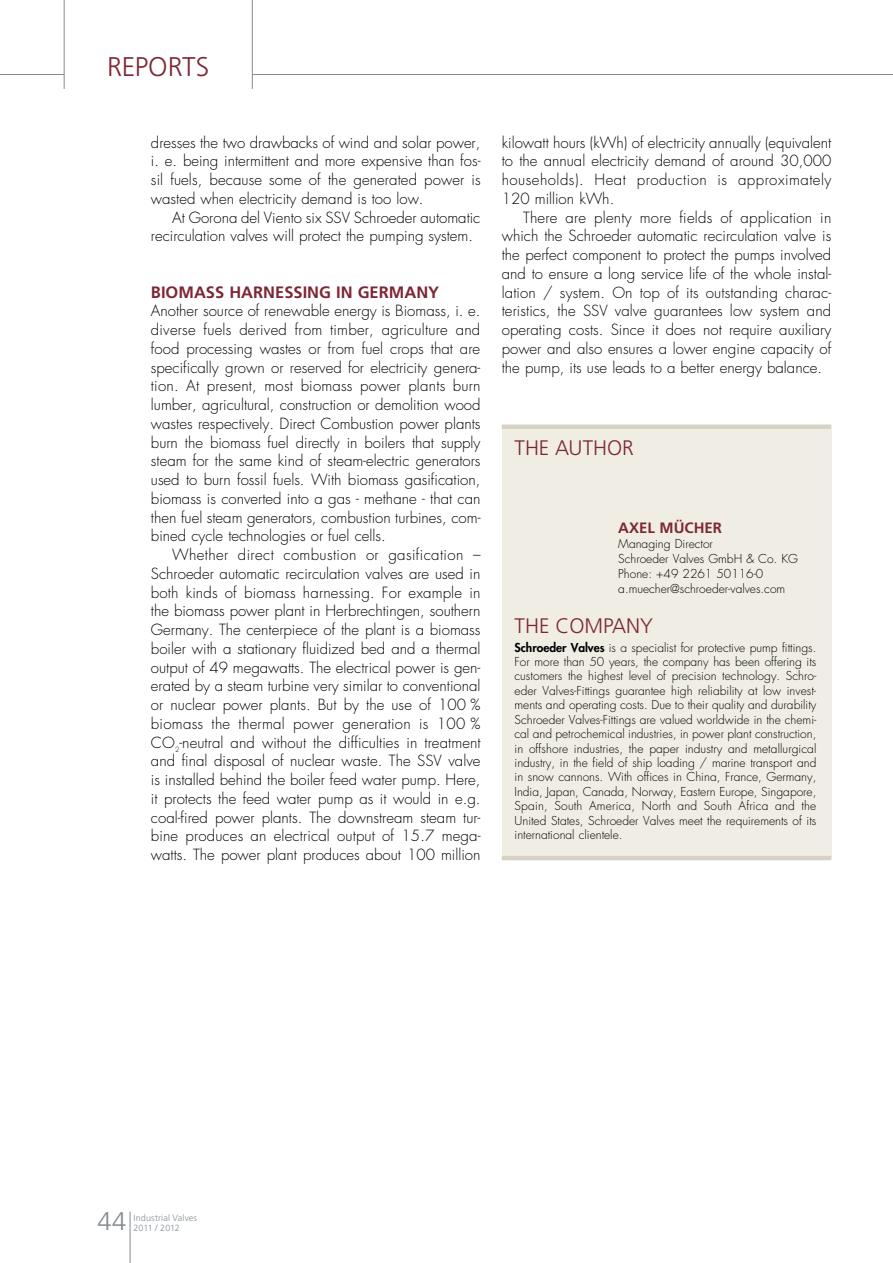
<style>
.page{position:relative;width:893px;height:1263px;background:#fff}
.page>*{position:absolute;margin:0;border:0;box-sizing:border-box;transform-origin:0 0}
.t1{font:300 27px "Frutiger";letter-spacing:-.01em;color:#7d2735}
.t2{font:300 25.5px "Frutiger";color:#838d92}
.t3{font:300 21px "Frutiger";color:#7d2735}
.t4{font:700 16.5px "Frutiger";color:#7d2735}
.t5{font:300 15px/18.8px "Futura";color:#000;text-align:justify}
.t6{font:700 15px "Frutiger";color:#7d2735}
.t7{font:300 12px/14.4px "Futura";color:#000}
.t8{font:300 9px/10.8px "Frutiger";letter-spacing:.015em;color:#838d92}
.s1{font-weight:800}
</style>
<div class="page">
<svg style="left:63px;top:0;width:189px;height:85px"></svg>
<hr style="left:130px;top:1212px;width:1px;height:51px;background:#838d92">
<hr style="left:64px;top:0;width:1px;height:89px;background:#838d92">
<hr style="left:252px;top:0;width:1px;height:89px;background:#838d92">
<hr style="left:252px;top:74px;width:641px;height:1px;background:#838d92">
<hr style="left:0;top:74px;width:64px;height:1px;background:#838d92">
<div style="left:502px;top:429px;width:329px;height:429px;background:#f0eee4"></div>
<hr style="left:502px;top:856px;width:329px;height:4px;background:#d7d2c3">
<div style="left:502px;top:424px;width:329px;height:5px;background:#d7d2c3"></div>
<h1 class="t1" style="left:107px;top:52px;width:89px">REPORTS</h1>
<p class="t5" style="left:151px;top:133px;width:331px">dresses the two drawbacks of wind and solar power, i. e. being intermittent and more expensive than fos&shy;sil fuels, because some of the generated power is wasted when electricity demand is too low.</p>
<p class="t5" style="left:151px;top:208px;width:331px;text-indent:21px">At Gorona del Viento six SSV Schroeder automatic recirculation valves will protect the pumping system.</p>
<p class="t4" style="left:151px;top:282px;width:290px">BIOMASS HARNESSING IN GERMANY</p>
<p class="t5" style="left:151px;top:302px;width:331px">Another source of renewable energy is Biomass, i. e. diverse fuels derived from timber, agriculture and food processing wastes or from fuel crops that are specifically grown or reserved for electricity genera&shy;tion. At present, most biomass power plants burn lumber, agricultural, construction or demolition wood wastes respectively. Direct Combustion power plants burn the biomass fuel directly in boilers that supply steam for the same kind of steam-electric generators used to burn fossil fuels. With biomass gasification, biomass is converted into a gas - methane - that can then fuel steam generators, combustion turbines, com&shy;bined cycle technologies or fuel cells.</p>
<p class="t5" style="left:151px;top:545px;width:331px;text-indent:21px">Whether direct combustion or gasification – Schroeder automatic recirculation valves are used in both kinds of biomass harnessing. For example in the biomass power plant in Herbrechtingen, southern Germany. The centerpiece of the plant is a biomass boiler with a stationary fluidized bed and a thermal output of 49 megawatts. The electrical power is gen&shy;erated by a steam turbine very similar to conventional or nuclear power plants. But by the use of 100 % biomass the thermal power generation is 100 % CO<sub>2</sub>-neutral and without the difficulties in treatment and final disposal of nuclear waste. The SSV valve is installed behind the boiler feed water pump. Here, it protects the feed water pump as it would in e.g. coal-fired power plants. The downstream steam tur&shy;bine produces an electrical output of 15.7 mega&shy;watts. The power plant produces about 100 million</p>
<p class="t5" style="left:502px;top:133px;width:331px">kilowatt hours (kWh) of electricity annually (equivalent to the annual electricity demand of around 30,000 households). Heat production is approximately 120 million kWh.</p>
<p class="t5" style="left:502px;top:208px;width:331px;text-indent:21px">There are plenty more fields of application in which the Schroeder automatic recirculation valve is the perfect component to protect the pumps involved and to ensure a long service life of the whole instal&shy;lation / system. On top of its outstanding charac&shy;teristics, the SSV valve guarantees low system and operating costs. Since it does not require auxiliary power and also ensures a lower engine capacity of the pump, its use leads to a better energy balance.</p>
<h3 class="t3" style="left:514px;top:436px;width:121px">THE AUTHOR</h3>
<p class="t6" style="left:618px;top:519px;width:105px">AXEL MÜCHER</p>
<p class="t7" style="left:618px;top:536px;width:181px;line-height:15px">Managing Director<br>Schroeder Valves GmbH &amp; Co. KG<br>Phone: +49 2261 50116-0 a.muecher@schroeder-valves.com</p>
<h3 class="t3" style="left:514px;top:614px;width:140px">THE COMPANY</h3>
<p class="t7" style="left:514px;top:640px;width:303px;text-align:justify"><span class="s1">Schroeder Valves</span> is a specialist for protective pump fittings.<br>For more than 50 years, the company has been offering its customers the highest level of precision technology. Schro&shy;eder Valves-Fittings guarantee high reliability at low invest&shy;ments and operating costs. Due to their quality and durability Schroeder Valves-Fittings are valued worldwide in the chemi&shy;cal and petrochemical industries, in power plant construction, in offshore industries, the paper industry and metallurgical industry, in the field of ship loading / marine transport and in snow cannons. With offices in China, France, Germany, India, Japan, Canada, Norway, Eastern Europe, Singapore, Spain, South America, North and South Africa and the United States, Schroeder Valves meet the requirements of its international clientele.</p>
<h2 class="t2" style="left:98px;top:1206px;width:30px">44</h2>
<p class="t8" style="left:134px;top:1212px;width:65px">INDUSTRIAL VALVES<br>2011 / 2012</p>
</div>
